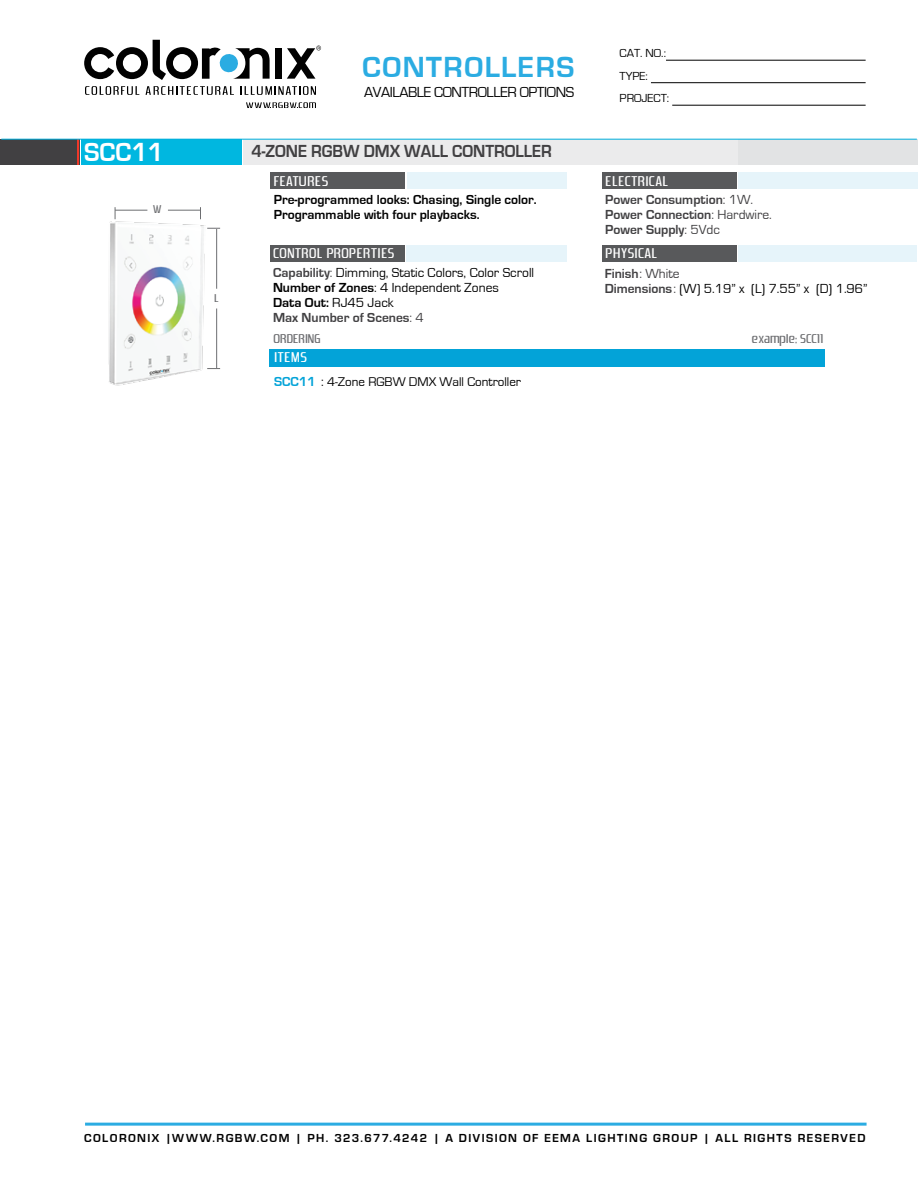
<style>
.page{position:relative;width:918px;height:1188px;background:#fff}
.page>*{position:absolute;margin:0;border:0;box-sizing:border-box;transform-origin:0 0}
.t1{font:700 30px "Eurostile";letter-spacing:.05em;color:#2bace2}
.t2{font:700 27px "Eurostile";color:#fff;scale:.95 1}
.t3{font:700 18px "Eurostile";color:#414042;scale:.92 1}
.t4{font:15px "Zrnic";letter-spacing:.025em;color:#fff}
.t5{font:15px "Eurostile";letter-spacing:-.025em;color:#010101}
.t6{font:13.5px/15px "Eurostile";color:#010101}
.t7{font:700 13.5px/15px "Eurostile";color:#010101}
.t8{font:700 13.5px/15px "Eurostile";color:#414042}
.t9{font:13.5px "Zrnic";color:#6e6f72}
.t10{font:13.05px "Eurostile";color:#010101}
.t11{font:700 12px "Eurostile";letter-spacing:.125em;color:#010101}
.t12{font:12px/22.5px "Eurostile";color:#010101}
.t13{font:12px "Zrnic";color:#6d6e71}
.s1{font-weight:400}
.s2{font-weight:700;color:#414042}
.s3{color:#414042}
.s4{font-weight:700}
.s5{font-weight:700;font-size:13.5px;color:#03a3d8}
.s6{font-size:13.5px}
</style>
<div class="page">
<hr style="left:666px;top:60px;width:200px;height:1px;background:#010101">
<hr style="left:651px;top:82px;width:215px;height:1px;background:#010101">
<hr style="left:672px;top:105px;width:194px;height:1px;background:#010101">
<svg style="left:85px;top:86px;width:54px;height:9px"></svg>
<svg style="left:146px;top:86px;width:88px;height:9px"></svg>
<svg style="left:241px;top:86px;width:75px;height:9px"></svg>
<svg style="left:84px;top:40px;width:186px;height:40px"></svg>
<div style="left:275px;top:48px;width:7px;height:31px;background:#010101"></div>
<svg style="left:246px;top:102px;width:70px;height:6px"></svg>
<svg style="left:287px;top:46px;width:34px;height:33px"></svg>
<hr style="left:85px;top:1123px;width:782px;height:3px;background:#2bace2">
<img style="left:108px;top:219px;width:97px;height:167px">
<div style="left:739px;top:245px;width:178px;height:16px;background:#e6f4fa"></div>
<div style="left:602px;top:245px;width:135px;height:16px;background:#58595b"></div>
<div style="left:738px;top:173px;width:180px;height:16px;background:#e6f4fa"></div>
<div style="left:407px;top:173px;width:160px;height:16px;background:#e6f4fa"></div>
<div style="left:81px;top:139px;width:161px;height:25px;background:#00b7e0"></div>
<div style="left:0;top:139px;width:79px;height:25px;background:#414042"></div>
<hr style="left:77px;top:139px;width:2px;height:25px;background:#ef3829">
<div style="left:243px;top:139px;width:515px;height:25px;background:#ebebec"></div>
<div style="left:739px;top:139px;width:179px;height:25px;background:#e2e3e4"></div>
<hr style="left:1px;top:139px;width:916px;height:1px;background:#00afdd">
<div style="left:270px;top:173px;width:135px;height:16px;background:#58595b"></div>
<div style="left:406px;top:245px;width:161px;height:16px;background:#e6f4fa"></div>
<div style="left:270px;top:245px;width:135px;height:16px;background:#58595b"></div>
<div style="left:602px;top:173px;width:135px;height:16px;background:#58595b"></div>
<svg style="left:200px;top:207px;width:1px;height:12px"></svg>
<hr style="left:168px;top:210px;width:32px;height:1px;background:#6d6e71">
<hr style="left:115px;top:210px;width:32px;height:1px;background:#6d6e71">
<svg style="left:207px;top:228px;width:13px;height:1px"></svg>
<svg style="left:207px;top:368px;width:13px;height:1px"></svg>
<hr style="left:216px;top:309px;width:1px;height:59px;background:#6d6e71">
<hr style="left:216px;top:229px;width:1px;height:60px;background:#6d6e71">
<div style="left:270px;top:349px;width:555px;height:18px;background:#03a3d8"></div>
<h2 class="t2" style="left:84px;top:137px;width:85px">SCC11</h2>
<p class="t13" style="left:153px;top:204px;width:10px">W</p>
<p class="t13" style="left:214px;top:293px;width:6px">L</p>
<h1 class="t1" style="left:362px;top:55px;width:214px">CONTROLLERS</h1>
<p class="t5" style="left:364px;top:84px;width:211px">AVAILABLE CONTROLLER OPTIONS</p>
<h3 class="t3" style="left:251px;top:141px;width:328px">4-ZONE RGBW DMX WALL CONTROLLER</h3>
<p class="t4" style="left:274px;top:173px;width:56px">FEATURES</p>
<p class="t7" style="left:274px;top:192px;width:264px">Pre-programmed looks: Chasing, Single color.<br>Programmable with four playbacks.</p>
<p class="t4" style="left:273px;top:246px;width:123px">CONTROL PROPERTIES</p>
<p class="t12" style="left:620px;top:42px;width:51px">CAT. NO.:<br>TYPE:<br>PROJECT:</p>
<p class="t4" style="left:605px;top:173px;width:64px">ELECTRICAL</p>
<p class="t8" style="left:605px;top:192px;width:168px">Power Consumption<span class="s1">: 1W.<br></span>Power Connection<span class="s1">: Hardwire.<br></span>Power Supply<span class="s1">: 5Vdc</span></p>
<p class="t4" style="left:606px;top:246px;width:53px">PHYSICAL</p>
<p class="t6" style="left:273px;top:265px;width:263px"><span class="s2">Capability</span><span class="s3">:</span> Dimming, Static Colors, Color Scroll<br><span class="s4">Number of Zones</span>: 4 Independent Zones<br><span class="s4">Data Out:</span> RJ45 Jack<br><span class="s2">Max Number of Scenes</span><span class="s3">: 4</span></p>
<p class="t6" style="left:605px;top:266px;width:264px"><span class="s2">Finish</span><span class="s3">: White<br></span><span class="s2">Dimensions</span><span class="s3">:</span> (W) 5.19” x (L) 7.55” x (D) 1.96”</p>
<p class="t9" style="left:274px;top:332px;width:48px">ORDERING</p>
<p class="t9" style="left:752px;top:332px;width:73px">example: SCC11</p>
<p class="t4" style="left:274px;top:350px;width:34px">ITEMS</p>
<p class="t10" style="left:274px;top:374px;width:249px"><span class="s5">SCC11</span> <span class="s6">:</span> 4-Zone RGBW DMX Wall Controller</p>
<p class="t11" style="left:84px;top:1134px;width:783px">COLORONIX |WWW.RGBW.COM | PH. 323.677.4242 | A DIVISION OF EEMA LIGHTING GROUP | ALL RIGHTS RESERVED</p>
</div>
